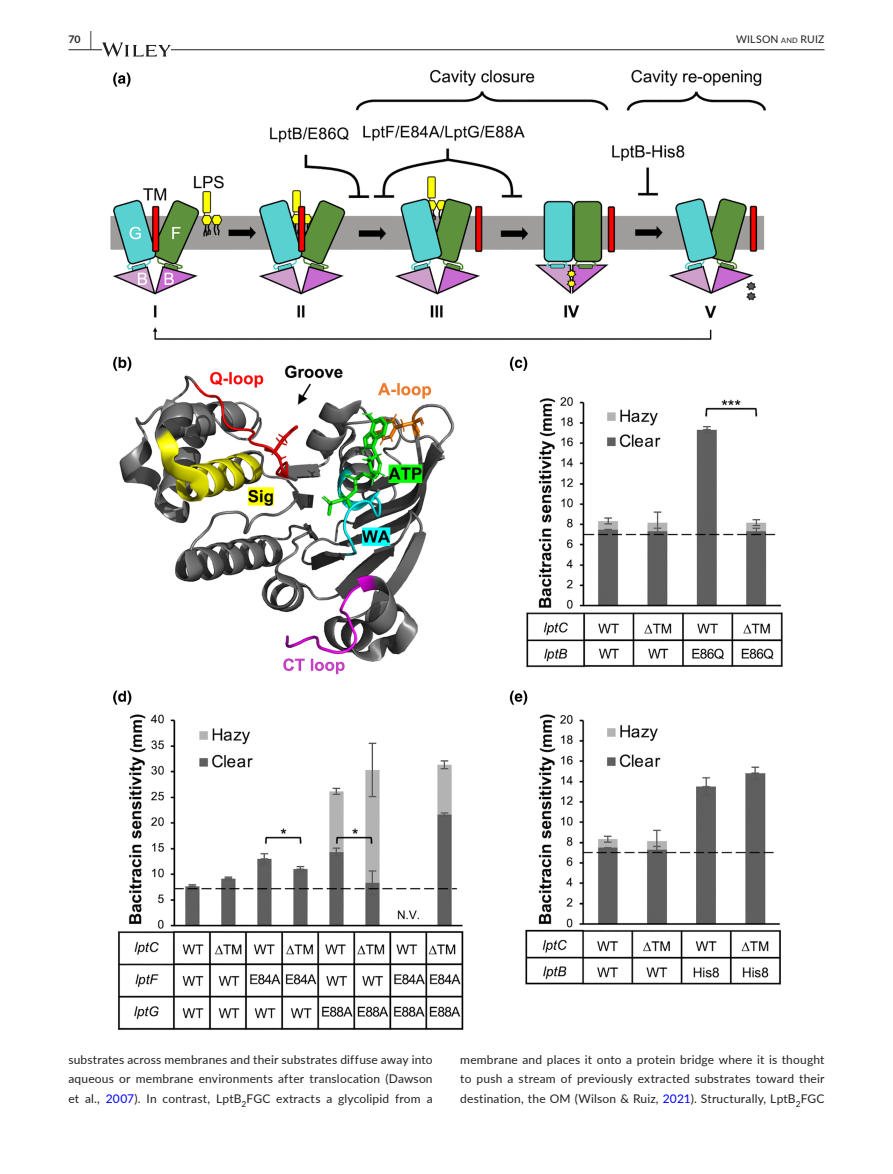
<style>
.page{position:relative;width:893px;height:1174px;background:#fff}
.page>*{position:absolute;margin:0;border:0;box-sizing:border-box;transform-origin:0 0}
.t1{font:12px/19.5px "Lato";letter-spacing:.015em;color:#231f20;text-align:justify}
.t2{font:10.5px "Lato";letter-spacing:.02em;color:#231f20}
.t3{font:700 10.5px "Lato";color:#231f20}
.s1{font-size:19.5px}
.s2{font-size:7.35px}
.s3{color:#00f}
</style>
<div class="page">
<hr style="left:68px;top:49px;width:756px;height:1px;background:#231f20">
<svg style="left:102px;top:42px;width:69px;height:15px"></svg>
<img style="left:111px;top:69px;width:671px;height:961px">
<p class="t3" style="left:68px;top:31px;width:25px">70 <span class="s1">|</span></p>
<p class="t2" style="left:736px;top:31px;width:90px">WILSON <span class="s2">an d</span> RUIZ</p>
<p class="t1" style="left:68px;top:1049px;width:366px">substrates across membranes and their substrates diffuse away into aqueous or membrane environments after translocation (Dawson et al., <span class="s3">2007</span>). In contrast, LptB<sub>2</sub>FGC extracts a glycolipid from a</p>
<p class="t1" style="left:460px;top:1049px;width:366px">membrane and places it onto a protein bridge where it is thought to push a stream of previously extracted substrates toward their destination, the OM (Wilson &amp; Ruiz, <span class="s3">2021</span>). Structurally, LptB<sub>2</sub>FGC</p>
</div>
